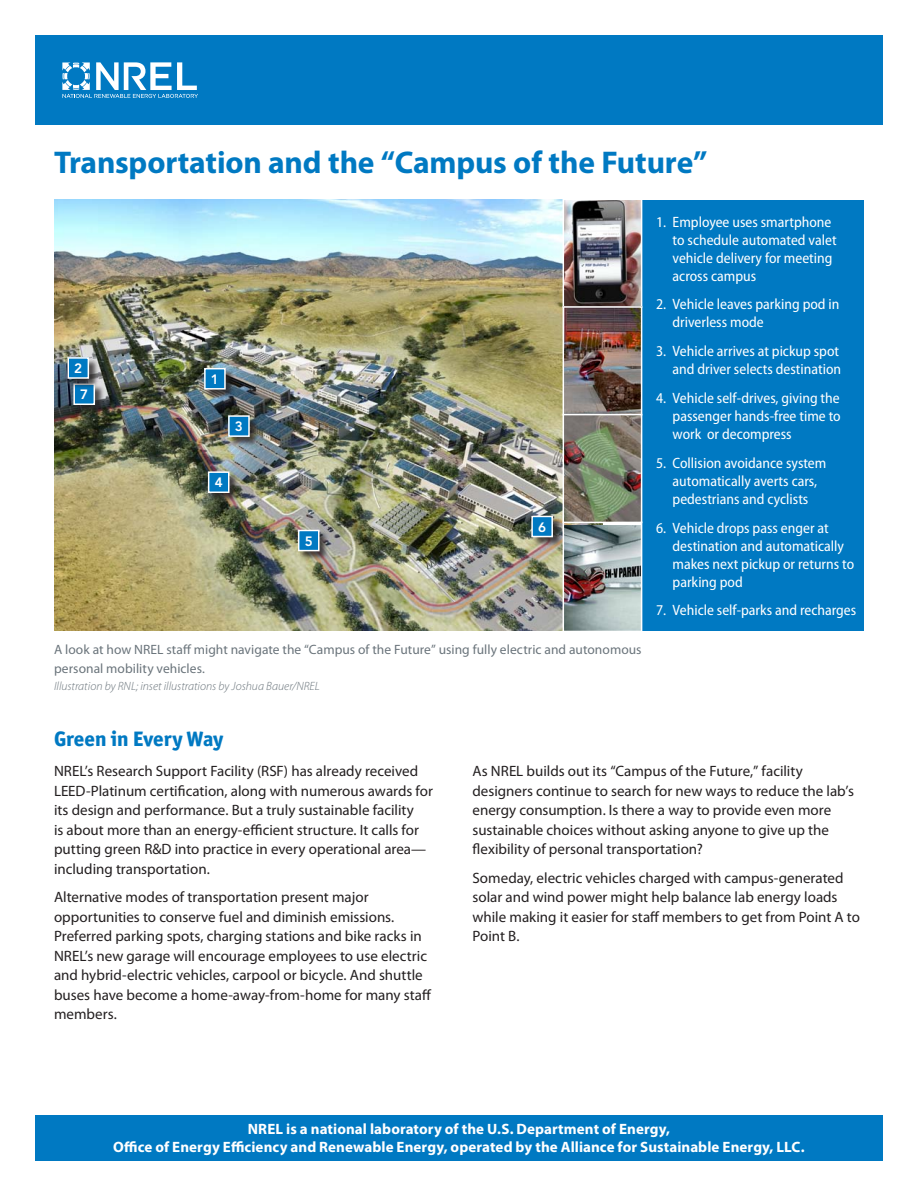
<style>
.page{position:relative;width:918px;height:1188px;background:#fff}
.page>*{position:absolute;margin:0;border:0;box-sizing:border-box;transform-origin:0 0}
.t1{font:700 31.5px "Myriad Pro";letter-spacing:-.005em;color:#0079c2}
.Section_Head{font:800 21px "Officina Sans ITC Std";letter-spacing:-.01em;color:#0079c2}
.Base_Text{font:15px/19.5px "Myriad Pro";color:#231f20}
.t2{font:semi-condensed 15px/18px "Myriad Pro";color:#fff}
.t3{font:700 15px/18px "Myriad Pro";letter-spacing:.005em;color:#fff;text-align:center}
.Base_Text-2{font:13.5px/19.5px "Myriad Pro";letter-spacing:.005em;color:#6a747b}
.t4{font:800 13.5px "Avenir LT Std";color:#fff}
.Base_Text-3{font:italic 300 12px "Myriad Pro";color:#6a747b}
</style>
<div class="page">
<div style="left:35px;top:1116px;width:848px;height:45px;background:#0079c2"></div>
<div style="left:35px;top:35px;width:848px;height:89px;background:#0079c2"></div>
<svg style="left:62px;top:62px;width:136px;height:36px"></svg>
<img style="left:54px;top:200px;width:548px;height:431px">
<div style="left:205px;top:369px;width:31px;height:30px;background:#231f20;opacity:.75"></div>
<div style="left:205px;top:369px;width:20px;height:20px;background:#0079c2"></div>
<div style="left:204px;top:368px;width:22px;height:22px;border:2px solid #fff"></div>
<div style="left:643px;top:200px;width:221px;height:431px;background:#0079c2"></div>
<div style="left:229px;top:416px;width:31px;height:31px;background:#231f20;opacity:.75"></div>
<div style="left:229px;top:416px;width:20px;height:20px;background:#0079c2"></div>
<div style="left:228px;top:415px;width:22px;height:22px;border:2px solid #fff"></div>
<div style="left:299px;top:530px;width:30px;height:31px;background:#231f20;opacity:.75"></div>
<div style="left:299px;top:530px;width:20px;height:21px;background:#0079c2"></div>
<div style="left:298px;top:530px;width:22px;height:21px;border:2px solid #fff"></div>
<div style="left:209px;top:472px;width:30px;height:31px;background:#231f20;opacity:.75"></div>
<div style="left:209px;top:472px;width:20px;height:20px;background:#0079c2"></div>
<div style="left:208px;top:471px;width:22px;height:22px;border:2px solid #fff"></div>
<div style="left:74px;top:384px;width:31px;height:31px;background:#231f20;opacity:.75"></div>
<div style="left:74px;top:384px;width:20px;height:20px;background:#0079c2"></div>
<div style="left:73px;top:383px;width:22px;height:22px;border:2px solid #fff"></div>
<div style="left:68px;top:358px;width:31px;height:31px;background:#231f20;opacity:.75"></div>
<div style="left:68px;top:358px;width:20px;height:20px;background:#0079c2"></div>
<div style="left:68px;top:357px;width:21px;height:22px;border:2px solid #fff"></div>
<img style="left:566px;top:202px;width:73px;height:318px">
<div style="left:563px;top:199px;width:79px;height:109px;border:2px solid #fff"></div>
<div style="left:563px;top:306px;width:79px;height:110px;border:2px solid #fff"></div>
<img style="left:566px;top:525px;width:73px;height:104px">
<div style="left:563px;top:521px;width:79px;height:111px;border:2px solid #fff"></div>
<div style="left:563px;top:414px;width:79px;height:109px;border:2px solid #fff"></div>
<div style="left:532px;top:516px;width:31px;height:31px;background:#231f20;opacity:.75"></div>
<div style="left:532px;top:516px;width:20px;height:21px;background:#0079c2"></div>
<div style="left:531px;top:516px;width:22px;height:21px;border:2px solid #fff"></div>
<p class="t1" style="left:54px;top:141px;width:655px">Transportation and the “Campus of the Future”</p>
<p class="t4" style="left:74px;top:360px;width:9px">2</p>
<p class="t4" style="left:80px;top:387px;width:9px">7</p>
<p class="t4" style="left:211px;top:371px;width:9px">1</p>
<p class="t4" style="left:235px;top:419px;width:9px">3</p>
<p class="t4" style="left:215px;top:475px;width:9px">4</p>
<p class="t4" style="left:305px;top:533px;width:9px">5</p>
<p class="t4" style="left:538px;top:519px;width:9px">6</p>
<p class="Base_Text-2" style="left:54px;top:639px;width:589px">A look at how NREL staff might navigate the “Campus of the Future” using fully electric and autonomous personal mobility vehicles.</p>
<p class="Base_Text-3" style="left:54px;top:678px;width:267px">Illustration by RNL; inset illustrations by Joshua Bauer/NREL</p>
<p class="t2" style="left:673px;top:212px;width:166px;text-indent:-16px">1. Employee uses smartphone to schedule automated valet vehicle delivery for meeting across campus</p>
<p class="t2" style="left:673px;top:295px;width:168px;text-indent:-16px">2. Vehicle leaves parking pod in driverless mode</p>
<p class="t2" style="left:656px;top:342px;width:187px;text-align:right">3. Vehicle arrives at pickup spot and driver selects destination</p>
<p class="t2" style="left:673px;top:389px;width:170px;text-align:justify;text-indent:-16px">4. Vehicle self-drives, giving the passenger hands-free time to work or decompress</p>
<p class="t2" style="left:656px;top:453px;width:172px;text-align:center">5. Collision avoidance system automatically averts cars, pedestrians and cyclists</p>
<p class="t2" style="left:673px;top:518px;width:183px;text-indent:-16px">6. Vehicle drops pass enger at destination and automatically makes next pickup or returns to parking pod</p>
<p class="t2" style="left:656px;top:601px;width:202px">7. Vehicle self-parks and recharges</p>
<p class="Section_Head" style="left:54px;top:725px;width:171px">Green in Every Way</p>
<p class="Base_Text" style="left:54px;top:761px;width:381px">NREL’s Research Support Facility (RSF) has already received LEED-Platinum certification, along with numerous awards for its design and performance. But a truly sustainable facility<br>is about more than an energy-efficient structure. It calls for putting green R&amp;D into practice in every operational area— including transportation.</p>
<p class="Base_Text" style="left:54px;top:887px;width:379px">Alternative modes of transportation present major opportunities to conserve fuel and diminish emissions.<br>Preferred parking spots, charging stations and bike racks in NREL’s new garage will encourage employees to use electric and hybrid-electric vehicles, carpool or bicycle. And shuttle buses have become a home-away-from-home for many staff members.</p>
<p class="Base_Text" style="left:472px;top:761px;width:383px">As NREL builds out its “Campus of the Future,” facility designers continue to search for new ways to reduce the lab’s energy consumption. Is there a way to provide even more sustainable choices without asking anyone to give up the flexibility of personal transportation?</p>
<p class="Base_Text" style="left:472px;top:868px;width:389px">Someday, electric vehicles charged with campus-generated solar and wind power might help balance lab energy loads while making it easier for staff members to get from Point A to Point B.</p>
<p class="t3" style="left:113px;top:1120px;width:693px">NREL is a national laboratory of the U.S. Department of Energy,<br>Office of Energy Efficiency and Renewable Energy, operated by the Alliance for Sustainable Energy, LLC.</p>
</div>
